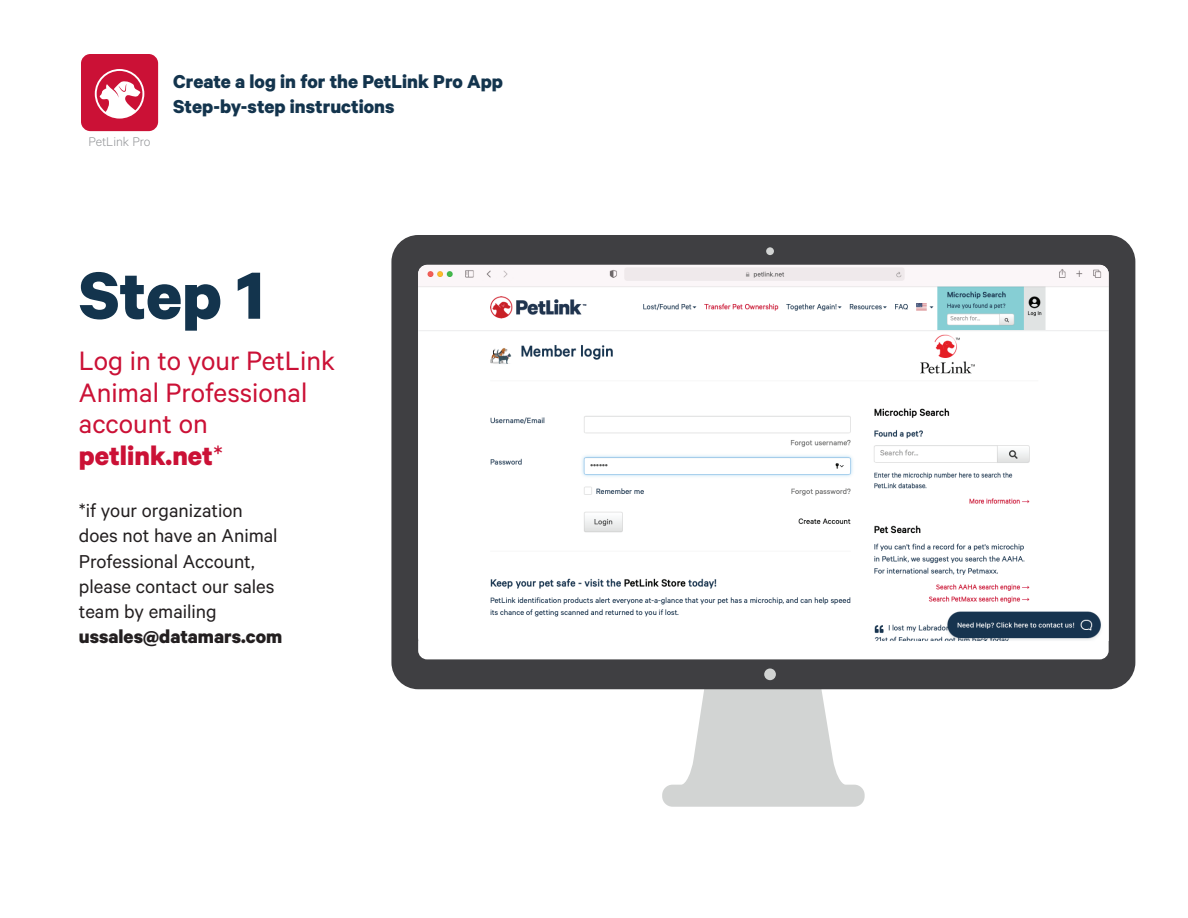
<style>
.page{position:relative;width:1188px;height:918px;background:#fff}
.page>*{position:absolute;margin:0;border:0;box-sizing:border-box;transform-origin:0 0}
.t1{font:700 75px "Calibre";color:#13344d}
.t2{font:30px/31.5px "Calibre";color:#cb1136}
.t3{font:21px/25.2px "Calibre";color:#231f20}
.t4{font:700 21px/25.2px "Calibre";color:#13344d}
.t5{font:700 21px "Calibre";color:#231f20}
.t6{font:300 14.1px "Calibre";color:#939598}
.s1{font-weight:700}
</style>
<div class="page">
<div style="left:81px;top:54px;width:77px;height:77px;background:#cb1136;border-radius:9px"></div>
<svg style="left:95px;top:69px;width:49px;height:50px"></svg>
<svg style="left:662px;top:689px;width:203px;height:118px"></svg>
<div style="left:391px;top:235px;width:744px;height:454px;background:#3f3f42;border-radius:27px"></div>
<div style="left:418px;top:265px;width:691px;height:394px;background:#fff;border-radius:9px"></div>
<img style="left:418px;top:265px;width:691px;height:376px">
<div style="left:766px;top:247px;width:8px;height:8px;background:#d2d4d3;border-radius:50%"></div>
<div style="left:764px;top:668px;width:12px;height:12px;background:#d2d4d3;border-radius:50%"></div>
<div style="left:588px;top:418px;width:123px;height:10px;background:#fff"></div>
<p class="t6" style="left:89px;top:134px;width:63px">PetLink Pro</p>
<p class="t4" style="left:173px;top:68px;width:331px">Create a log in for the PetLink Pro App<br>Step-by-step instructions</p>
<h1 class="t1" style="left:79px;top:250px;width:187px">Step 1</h1>
<h2 class="t2" style="left:79px;top:344px;width:258px">Log in to your PetLink<br>Animal Professional account on <span class="s1">petlink.net</span>*</h2>
<p class="t3" style="left:79px;top:497px;width:200px">*if your organization does not have an Animal<br>Professional Account, please contact our sales team by emailing</p>
<p class="t5" style="left:79px;top:624px;width:205px">ussales@datamars.com</p>
</div>
